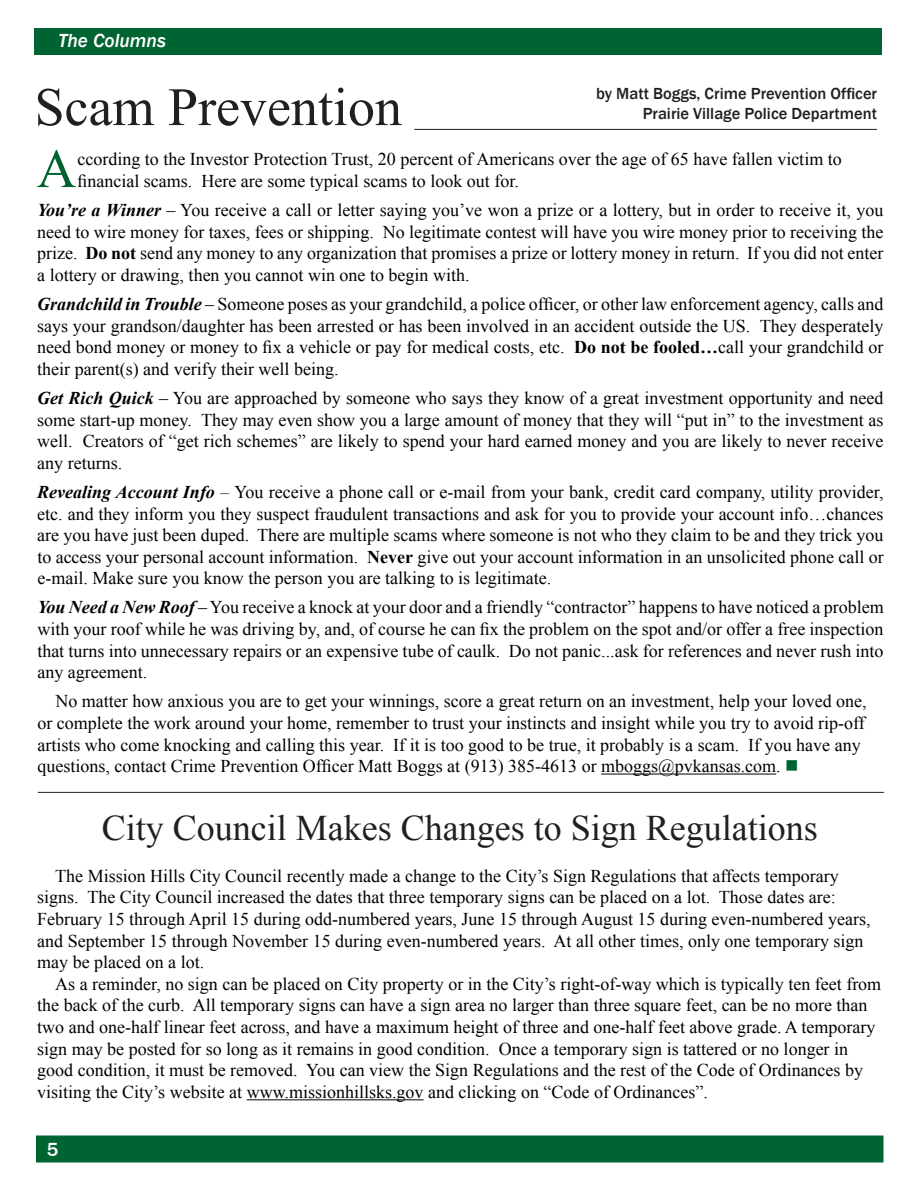
<style>
.page{position:relative;width:918px;height:1188px;background:#fff}
.page>*{position:absolute;margin:0;border:0;box-sizing:border-box;transform-origin:0 0}
.t1{font:54.9px "Times New Roman";color:#006432}
.t2{font:54px "Times New Roman";color:#231f20}
.t3{font:36px "Times New Roman";color:#231f20}
.t4{font:italic 500 19.5px "Franklin Gothic";color:#fff}
.t5{font:500 19.5px "Franklin Gothic";color:#fff}
.t6{font:18px/21.6px "Times New Roman";color:#000;text-align:justify}
.t7{font:500 16.5px/19.8px "Franklin Gothic";color:#231f20;text-align:right}
.s1{font-weight:700;font-style:italic}
.s2{font-weight:700}
.s3{font-style:italic}
.s4{color:#006432}
</style>
<div class="page">
<div style="left:34px;top:28px;width:848px;height:27px;background:#006432"></div>
<div style="left:36px;top:1136px;width:848px;height:26px;background:#006432"></div>
<hr style="left:414px;top:129px;width:463px;height:1px;background:#231f20">
<hr style="left:38px;top:792px;width:846px;height:1px;background:#231f20">
<hr style="left:601px;top:774px;width:175px;height:1px;background:#000">
<hr style="left:247px;top:1099px;width:177px;height:1px;background:#000">
<p class="t4" style="left:58px;top:28px;width:109px">The Columns</p>
<h2 class="t2" style="left:34px;top:71px;width:369px">Scam Prevention</h2>
<p class="t7" style="left:596px;top:84px;width:282px">by Matt Boggs, Crime Prevention Officer<br>Prairie Village Police Department</p>
<h1 class="t1" style="left:37px;top:132px;width:41px">A</h1>
<p class="t6" style="left:77px;top:148px;width:766px">ccording to the Investor Protection Trust, 20 percent of Americans over the age of 65 have fallen victim to financial scams. Here are some typical scams to look out for.</p>
<p class="t6" style="left:37px;top:199px;width:848px"><span class="s1">You’re a Winner</span> – You receive a call or letter saying you’ve won a prize or a lottery, but in order to receive it, you need to wire money for taxes, fees or shipping. No legitimate contest will have you wire money prior to receiving the prize. <span class="s2">Do not</span> send any money to any organization that promises a prize or lottery money in return. If you did not enter a lottery or drawing, then you cannot win one to begin with.</p>
<p class="t6" style="left:37px;top:293px;width:848px"><span class="s1">Grandchild in Trouble</span> – Someone poses as your grandchild, a police officer, or other law enforcement agency, calls and says your grandson/daughter has been arrested or has been involved in an accident outside the US. They desperately need bond money or money to fix a vehicle or pay for medical costs, etc. <span class="s2">Do not be fooled…</span>call your grandchild or their parent(s) and verify their well being.</p>
<p class="t6" style="left:37px;top:387px;width:848px"><span class="s1">Get Rich Quick</span> – You are approached by someone who says they know of a great investment opportunity and need some start-up money. They may even show you a large amount of money that they will “put in” to the investment as well. Creators of “get rich schemes” are likely to spend your hard earned money and you are likely to never receive any returns.</p>
<p class="t6" style="left:37px;top:481px;width:848px"><span class="s1">Revealing Account Info</span> <span class="s3">–</span> You receive a phone call or e-mail from your bank, credit card company, utility provider, etc. and they inform you they suspect fraudulent transactions and ask for you to provide your account info…chances are you have just been duped. There are multiple scams where someone is not who they claim to be and they trick you to access your personal account information. <span class="s2">Never</span> give out your account information in an unsolicited phone call or e-mail. Make sure you know the person you are talking to is legitimate.</p>
<p class="t6" style="left:37px;top:596px;width:848px"><span class="s1">You Need a New Roof</span> – You receive a knock at your door and a friendly “contractor” happens to have noticed a problem with your roof while he was driving by, and, of course he can fix the problem on the spot and/or offer a free inspection that turns into unnecessary repairs or an expensive tube of caulk. Do not panic...ask for references and never rush into any agreement.</p>
<p class="t6" style="left:37px;top:690px;width:831px;text-align:left;text-indent:18px">No matter how anxious you are to get your winnings, score a great return on an investment, help your loved one, or complete the work around your home, remember to trust your instincts and insight while you try to avoid rip-off artists who come knocking and calling this year. If it is too good to be true, it probably is a scam. If you have any questions, contact Crime Prevention Officer Matt Boggs at (913) 385-4613 or mboggs@pvkansas.com. <span class="s4">■</span></p>
<h3 class="t3" style="left:102px;top:804px;width:718px">City Council Makes Changes to Sign Regulations</h3>
<p class="t6" style="left:37px;top:865px;width:835px;text-align:left;text-indent:18px">The Mission Hills City Council recently made a change to the City’s Sign Regulations that affects temporary signs. The City Council increased the dates that three temporary signs can be placed on a lot. Those dates are:<br>February 15 through April 15 during odd-numbered years, June 15 through August 15 during even-numbered years, and September 15 through November 15 during even-numbered years. At all other times, only one temporary sign may be placed on a lot.</p>
<p class="t6" style="left:37px;top:973px;width:846px;text-align:left;text-indent:18px">As a reminder, no sign can be placed on City property or in the City’s right-of-way which is typically ten feet from the back of the curb. All temporary signs can have a sign area no larger than three square feet, can be no more than two and one-half linear feet across, and have a maximum height of three and one-half feet above grade. A temporary sign may be posted for so long as it remains in good condition. Once a temporary sign is tattered or no longer in good condition, it must be removed. You can view the Sign Regulations and the rest of the Code of Ordinances by visiting the City’s website at www.missionhillsks.gov and clicking on “Code of Ordinances”.</p>
<p class="t5" style="left:47px;top:1138px;width:13px">5</p>
</div>
